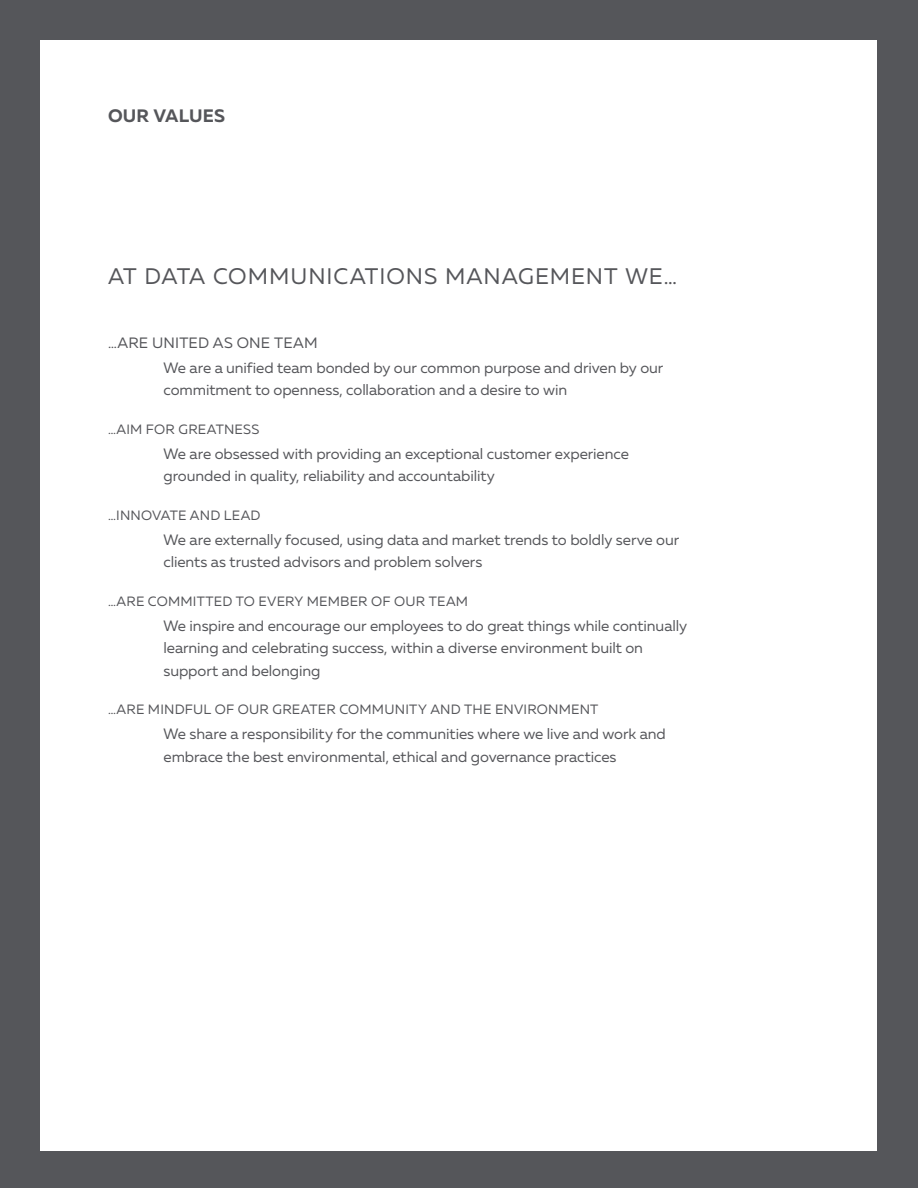
<style>
.page{position:relative;width:918px;height:1188px;background:#55565a}
.page>*{position:absolute;margin:0;border:0;box-sizing:border-box;transform-origin:0 0}
.t1{font:22.5px "Muller";letter-spacing:.04em;color:#55565a}
.t2{font:700 18px "Muller";letter-spacing:.01em;color:#55565a}
.t3{font:15px/22.5px "Muller";letter-spacing:-.005em;color:#55565a}
.t4{font:13.5px "Muller";letter-spacing:.015em;color:#55565a}
</style>
<div class="page">
<div style="left:40px;top:40px;width:838px;height:1111px;background:#fff"></div>
<p class="t2" style="left:108px;top:105px;width:119px">OUR VALUES</p>
<h1 class="t1" style="left:108px;top:262px;width:571px">AT DATA COMMUNICATIONS MANAGEMENT WE…</h1>
<p class="t3" style="left:164px;top:330px;width:501px;line-height:24.6px;text-indent:-56px">…ARE UNITED AS ONE TEAM<br>We are a unified team bonded by our common purpose and driven by our</p>
<p class="t3" style="left:164px;top:379px;width:405px">commitment to openness, collaboration and a desire to win</p>
<p class="t4" style="left:108px;top:421px;width:153px">…AIM FOR GREATNESS</p>
<p class="t3" style="left:164px;top:442px;width:467px">We are obsessed with providing an exceptional customer experience grounded in quality, reliability and accountability</p>
<p class="t4" style="left:108px;top:507px;width:154px">…INNOVATE AND LEAD</p>
<p class="t3" style="left:164px;top:528px;width:517px">We are externally focused, using data and market trends to boldly serve our clients as trusted advisors and problem solvers</p>
<p class="t4" style="left:108px;top:593px;width:362px">…ARE COMMITTED TO EVERY MEMBER OF OUR TEAM</p>
<p class="t3" style="left:164px;top:614px;width:525px">We inspire and encourage our employees to do great things while continually learning and celebrating success, within a diverse environment built on support and belonging</p>
<p class="t4" style="left:108px;top:701px;width:492px">…ARE MINDFUL OF OUR GREATER COMMUNITY AND THE ENVIRONMENT</p>
<p class="t3" style="left:164px;top:722px;width:504px">We share a responsibility for the communities where we live and work and embrace the best environmental, ethical and governance practices</p>
</div>
